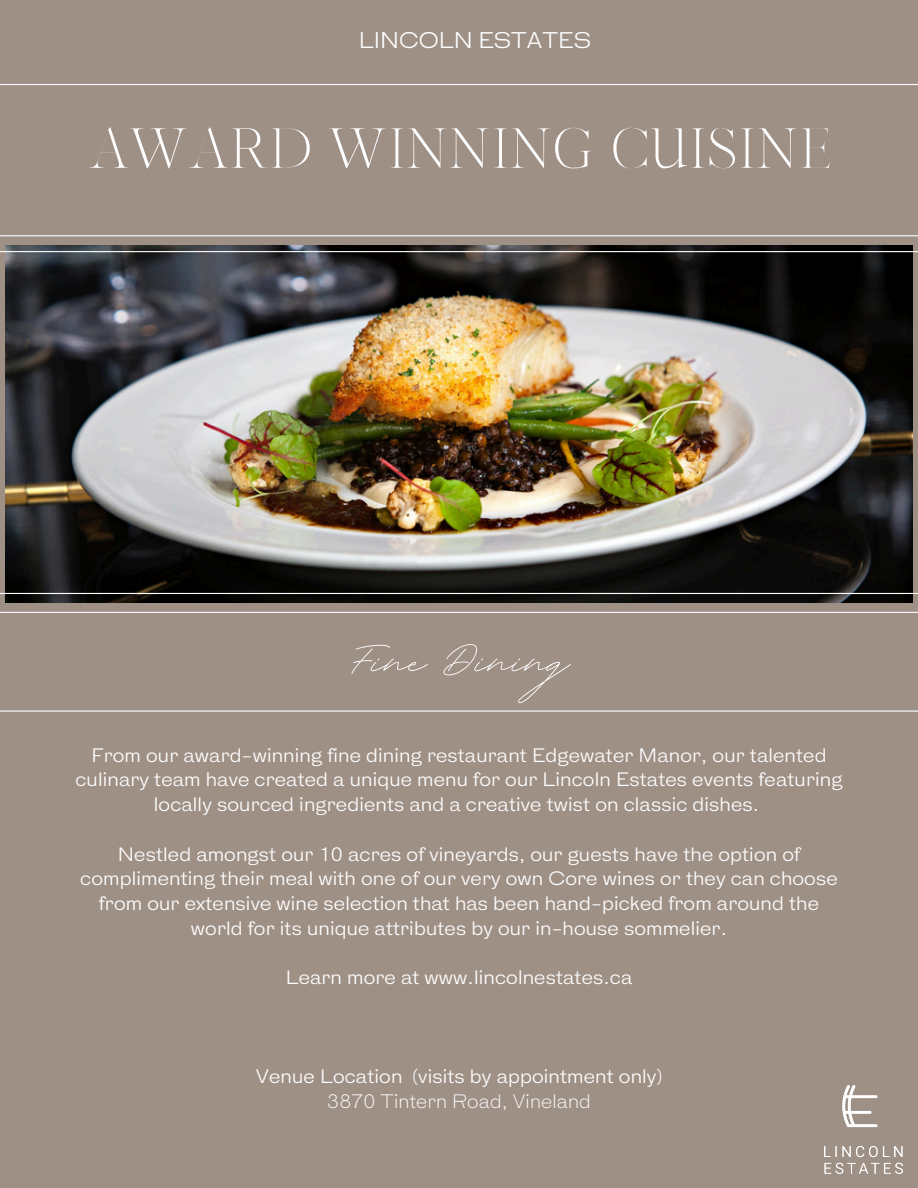
<style>
.page{position:relative;width:918px;height:1188px;background:#9f9086}
.page>*{position:absolute;margin:0;border:0;box-sizing:border-box;transform-origin:0 0}
.t1{font:79.05px "BD Script";color:#fefefe}
.t2{font:300 53.85px "Sharis";color:#fefefe}
.t3{font:21.45px "HK Gothic";color:#fefefe}
.t4{font:18.3px/24.8px "HK Gothic";letter-spacing:.01em;color:#fefefe;text-align:center}
.t5{font:300 18.3px "HK Gothic";letter-spacing:.01em;color:#fefefe}
</style>
<div class="page">
<img style="left:6px;top:245px;width:906px;height:357px">
<hr style="left:0;top:251px;width:918px;height:1px;background:#fefefe">
<hr style="left:0;top:612px;width:918px;height:1px;background:#fefefe">
<hr style="left:0;top:711px;width:918px;height:1px;background:#fefefe">
<hr style="left:1px;top:235px;width:917px;height:1px;background:#fefefe">
<hr style="left:0;top:593px;width:918px;height:1px;background:#fefefe">
<hr style="left:0;top:84px;width:918px;height:1px;background:#fefefe">
<img style="left:824px;top:1086px;width:78px;height:88px">
<h1 class="t3" style="left:359px;top:28px;width:234px">LINCOLN ESTATES</h1>
<h3 class="t2" style="left:88px;top:117px;width:746px">AWARD WINNING CUISINE</h3>
<p class="t1" style="left:349px;top:608px;width:221px">Fine Dining</p>
<h2 class="t4" style="left:75px;top:744px;width:769px">From our award-winning fine dining restaurant Edgewater Manor, our talented culinary team have created a unique menu for our Lincoln Estates events featuring locally sourced ingredients and a creative twist on classic dishes.</h2>
<p class="t4" style="left:80px;top:843px;width:759px">Nestled amongst our 10 acres of vineyards, our guests have the option of complimenting their meal with one of our very own Core wines or they can choose from our extensive wine selection that has been hand-picked from around the world for its unique attributes by our in-house sommelier.</p>
<p class="t4" style="left:286px;top:967px;width:348px">Learn more at www.lincolnestates.ca</p>
<p class="t4" style="left:256px;top:1066px;width:408px">Venue Location (visits by appointment only)</p>
<p class="t5" style="left:327px;top:1092px;width:265px">3870 Tintern Road, Vineland</p>
</div>
